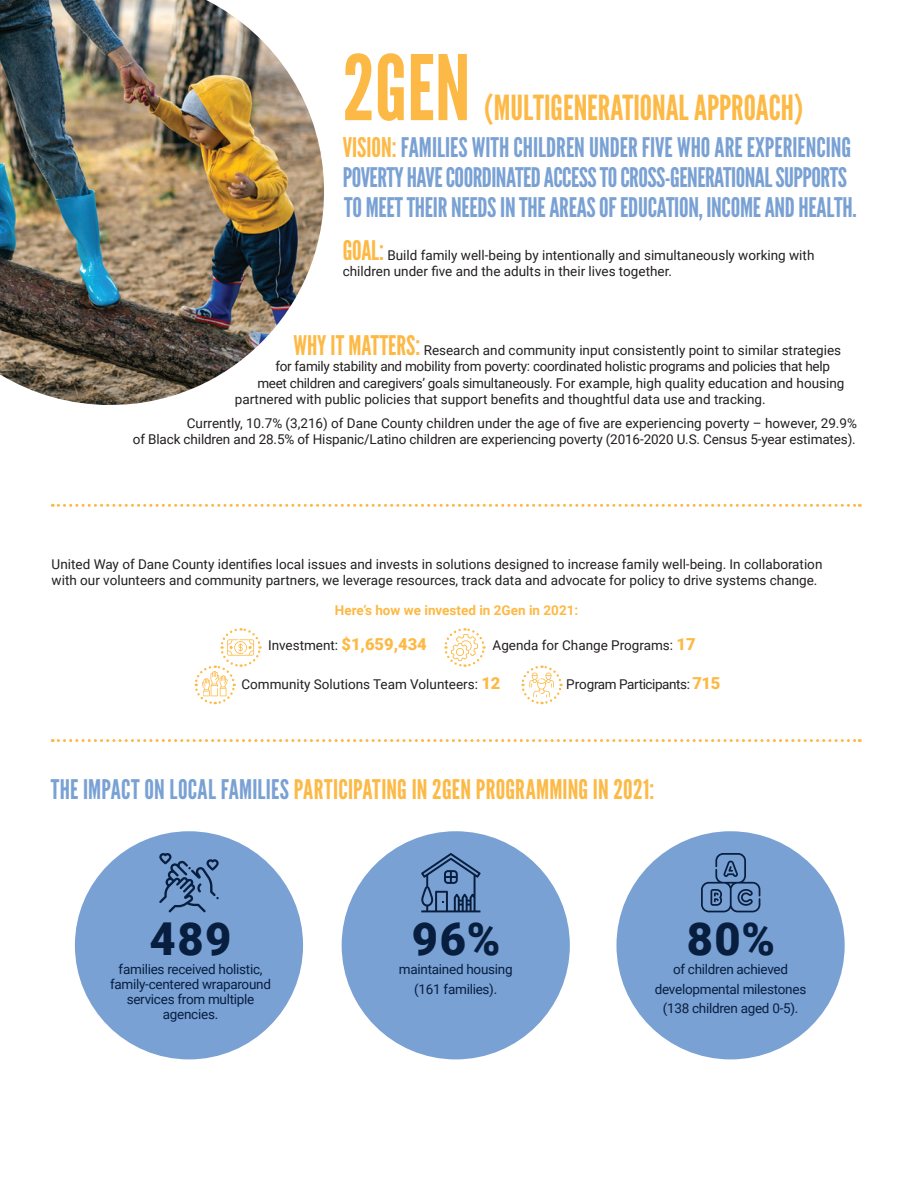
<style>
.page{position:relative;width:918px;height:1188px;background:#fff}
.page>*{position:absolute;margin:0;border:0;box-sizing:border-box;transform-origin:0 0}
.t1{font:90px "League Gothic";color:#fdb945}
.t2{font:900 45.3px "Roboto";letter-spacing:.035em;color:#081e3f}
.t3{font:34.5px "League Gothic";color:#fdb945}
.t4{font:27px/30px "League Gothic";letter-spacing:-.01em;color:#79a1d4}
.t5{font:27px "League Gothic";letter-spacing:.005em;color:#fdb945}
.t6{font:13.5px/16.5px "Roboto";color:#231f20}
.t7{font:13.5px "Roboto";letter-spacing:-.02em;color:#231f20}
.t8{font:13.5px/15px "Roboto";letter-spacing:-.02em;color:#081e3f;text-align:center}
.t9{font:700 13.5px "Roboto";color:#fdb945}
.t10{font:13.5px "Roboto";letter-spacing:-.03em;color:#231f20}
.s1{color:#fdb945}
.s2{font-family:"League Gothic";font-size:27px;color:#fdb945}
.s3{font-weight:900;font-size:16.5px;color:#fdb945}
.s4{color:#79a1d4}
</style>
<div class="page">
<svg style="left:52px;top:504px;width:808px;height:3px"></svg>
<svg style="left:52px;top:739px;width:808px;height:3px"></svg>
<img style="left:0;top:0;width:324px;height:405px">
<svg style="left:444px;top:628px;width:42px;height:39px"></svg>
<div style="left:75px;top:831px;width:228px;height:228px;background:#79a1d4;border-radius:50%"></div>
<div style="left:342px;top:831px;width:228px;height:228px;background:#79a1d4;border-radius:50%"></div>
<svg style="left:159px;top:853px;width:60px;height:59px"></svg>
<div style="left:616px;top:831px;width:229px;height:228px;background:#79a1d4;border-radius:50%"></div>
<svg style="left:701px;top:853px;width:59px;height:59px"></svg>
<svg style="left:421px;top:853px;width:60px;height:59px"></svg>
<svg style="left:521px;top:665px;width:42px;height:40px"></svg>
<svg style="left:194px;top:628px;width:68px;height:77px"></svg>
<p class="t1" style="left:343px;top:34px;width:129px">2GEN</p>
<p class="t3" style="left:484px;top:87px;width:321px">(MULTIGENERATIONAL APPROACH)</p>
<p class="t4" style="left:343px;top:132px;width:515px"><span class="s1">VISION:</span> FAMILIES WITH CHILDREN UNDER FIVE WHO ARE EXPERIENCING<br>POVERTY HAVE COORDINATED ACCESS TO CROSS-GENERATIONAL SUPPORTS<br>TO MEET THEIR NEEDS IN THE AREAS OF EDUCATION, INCOME AND HEALTH.</p>
<p class="t6" style="left:343px;top:246px;width:473px"><span class="s2">GOAL:</span> Build family well-being by intentionally and simultaneously working with children under five and the adults in their lives together.</p>
<p class="t6" style="left:293px;top:341px;width:549px"><span class="s2">WHY IT MATTERS:</span> Research and community input consistently point to similar strategies</p>
<p class="t7" style="left:275px;top:357px;width:556px">for family stability and mobility from poverty: coordinated holistic programs and policies that help</p>
<p class="t7" style="left:257px;top:374px;width:589px">meet children and caregivers’ goals simultaneously. For example, high quality education and housing</p>
<p class="t6" style="left:235px;top:391px;width:532px">partnered with public policies that support benefits and thoughtful data use and tracking.</p>
<p class="t6" style="left:133px;top:414px;width:726px;text-align:right">Currently, 10.7% (3,216) of Dane County children under the age of five are experiencing poverty – however, 29.9%<br>of Black children and 28.5% of Hispanic/Latino children are experiencing poverty (2016-2020 U.S. Census 5-year estimates).</p>
<p class="t6" style="left:52px;top:555px;width:772px">United Way of Dane County identifies local issues and invests in solutions designed to increase family well-being. In collaboration with our volunteers and community partners, we leverage resources, track data and advocate for policy to drive systems change.</p>
<p class="t9" style="left:335px;top:601px;width:245px">Here’s how we invested in 2Gen in 2021:</p>
<p class="t6" style="left:268px;top:636px;width:160px">Investment: <span class="s3">$1,659,434</span></p>
<p class="t6" style="left:493px;top:636px;width:205px">Agenda for Change Programs: <span class="s3">17</span></p>
<p class="t6" style="left:241px;top:675px;width:260px">Community Solutions Team Volunteers: <span class="s3">12</span></p>
<p class="t10" style="left:566px;top:674px;width:156px">Program Participants: <span class="s3">715</span></p>
<p class="t5" style="left:51px;top:773px;width:605px"><span class="s4">THE IMPACT ON LOCAL FAMILIES</span> PARTICIPATING IN 2GEN PROGRAMMING IN 2021:</p>
<p class="t2" style="left:150px;top:907px;width:83px">489</p>
<p class="t8" style="left:110px;top:961px;width:162px">families received holistic, family-centered wraparound services from multiple agencies.</p>
<p class="t2" style="left:412px;top:907px;width:90px">96%</p>
<p class="t8" style="left:399px;top:959px;width:115px;line-height:19.5px">maintained housing (161 families).</p>
<p class="t2" style="left:687px;top:907px;width:90px">80%</p>
<p class="t8" style="left:655px;top:959px;width:153px;line-height:19.5px">of children achieved developmental milestones (138 children aged 0-5).</p>
</div>
